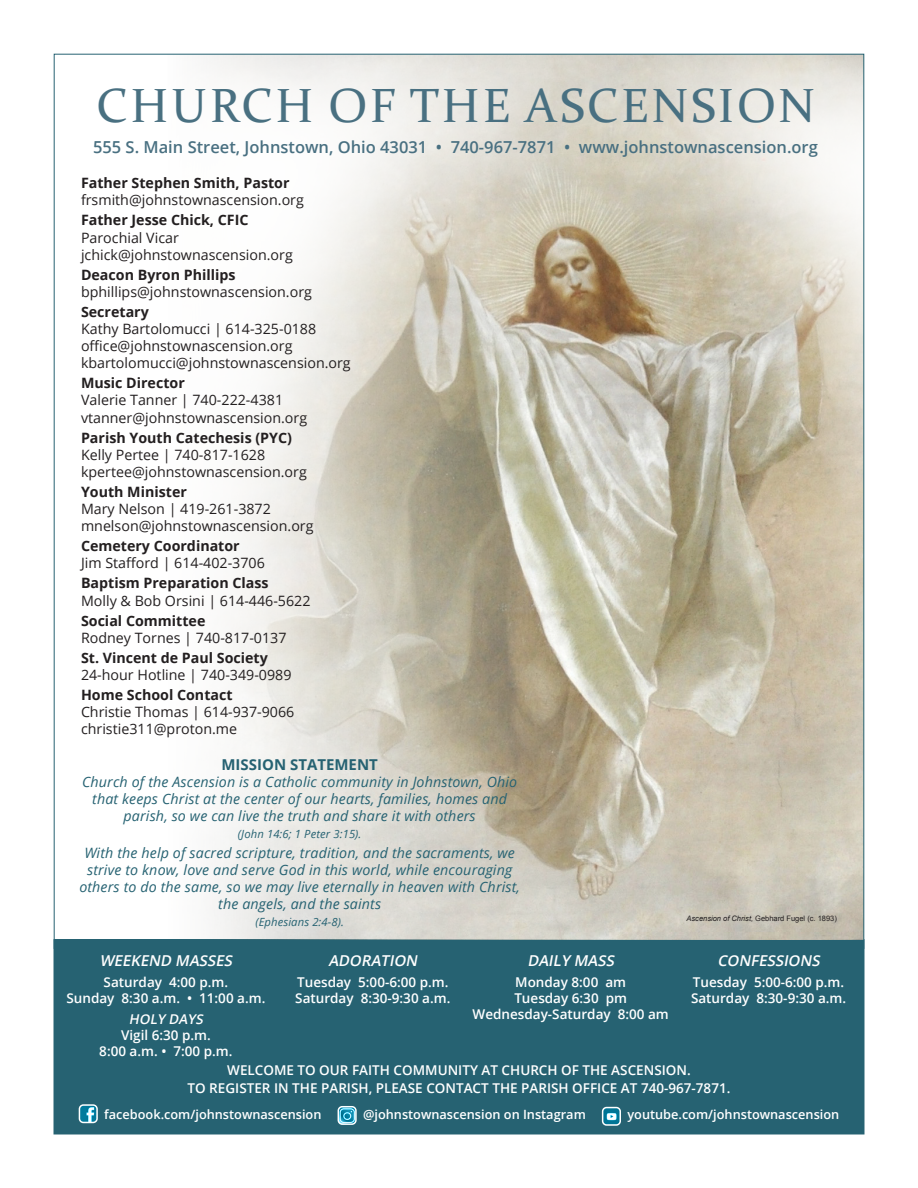
<style>
.page{position:relative;width:918px;height:1188px;background:#fff}
.page>*{position:absolute;margin:0;border:0;box-sizing:border-box;transform-origin:0 0}
.t1{font:48px "Constantia";letter-spacing:.06em;color:#497081}
.t2{font:600 16.5px "Open Sans";color:#497081}
.t3{font:italic 600 15px "Open Sans";color:#fff}
.t4{font:700 15px "Open Sans";color:#266272}
.t5{font:14.25px/17.1px "Open Sans";color:#231f20}
.t6{font:italic 14.25px/17.1px "Open Sans";letter-spacing:.01em;color:#266272;text-align:center}
.t7{font:600 13.5px/16.2px "Open Sans";color:#fff;text-align:center}
.t8{font:600 12.75px "Open Sans";color:#fff}
.t9{font:italic 11.25px "Open Sans";letter-spacing:.01em;color:#266272}
.t10{font:7.5px "Arial";color:#231f20}
.s1{font-weight:700}
.s2{font-style:italic}
</style>
<div class="page">
<div style="left:54px;top:940px;width:810px;height:194px;background:#266272"></div>
<div style="left:54px;top:939px;width:810px;height:195px;border:1px solid #266272"></div>
<img style="left:203px;top:56px;width:659px;height:883px">
<img style="left:79px;top:1107px;width:16px;height:15px">
<div style="left:79px;top:1104px;width:19px;height:19px;border:2px solid #fff;border-radius:4px"></div>
<img style="left:338px;top:1107px;width:16px;height:17px">
<div style="left:338px;top:1106px;width:19px;height:19px;border:2px solid #fff;border-radius:4px"></div>
<img style="left:605px;top:1110px;width:13px;height:13px">
<div style="left:602px;top:1107px;width:19px;height:19px;border:2px solid #fff;border-radius:4px"></div>
<p class="t1" style="left:96px;top:73px;width:720px">CHURCH OF THE ASCENSION</p>
<p class="t2" style="left:93px;top:136px;width:726px">555 S. Main Street, Johnstown, Ohio 43031 • 740-967-7871 • www.johnstownascension.org</p>
<p class="t5" style="left:81px;top:174px;width:224px"><span class="s1">Father Stephen Smith, Pastor </span>frsmith@johnstownascension.org</p>
<p class="t5" style="left:81px;top:211px;width:213px"><span class="s1">Father Jesse Chick, CFIC<br></span>Parochial Vicar jchick@johnstownascension.org</p>
<p class="t5" style="left:81px;top:266px;width:232px"><span class="s1">Deacon Byron Phillips </span>bphillips@johnstownascension.org</p>
<p class="t5" style="left:81px;top:303px;width:271px"><span class="s1">Secretary<br></span>Kathy Bartolomucci | 614-325-0188 office@johnstownascension.org kbartolomucci@johnstownascension.org</p>
<p class="t5" style="left:81px;top:374px;width:228px"><span class="s1">Music Director<br></span>Valerie Tanner | 740-222-4381 vtanner@johnstownascension.org</p>
<p class="t5" style="left:81px;top:429px;width:227px"><span class="s1">Parish Youth Catechesis (PYC)<br></span>Kelly Pertee | 740-817-1628 kpertee@johnstownascension.org</p>
<p class="t5" style="left:81px;top:483px;width:234px"><span class="s1">Youth Minister<br></span>Mary Nelson | 419-261-3872 mnelson@johnstownascension.org</p>
<p class="t5" style="left:81px;top:537px;width:185px"><span class="s1">Cemetery Coordinator<br></span>Jim Stafford | 614-402-3706</p>
<p class="t5" style="left:81px;top:574px;width:231px"><span class="s1">Baptism Preparation Class<br></span>Molly &amp; Bob Orsini | 614-446-5622</p>
<p class="t5" style="left:81px;top:612px;width:207px"><span class="s1">Social Committee<br></span>Rodney Tornes | 740-817-0137</p>
<p class="t5" style="left:81px;top:649px;width:212px"><span class="s1">St. Vincent de Paul Society<br></span>24-hour Hotline | 740-349-0989</p>
<p class="t5" style="left:81px;top:686px;width:215px"><span class="s1">Home School Contact<br></span>Christie Thomas | 614-937-9066 christie311@proton.me</p>
<p class="t4" style="left:221px;top:754px;width:158px">MISSION STATEMENT</p>
<p class="t6" style="left:82px;top:773px;width:437px">Church of the Ascension is a Catholic community in Johnstown, Ohio that keeps Christ at the center of our hearts, families, homes and parish, so we can live the truth and share it with others</p>
<p class="t9" style="left:238px;top:826px;width:125px">(John 14:6; 1 Peter 3:15).</p>
<p class="t6" style="left:79px;top:844px;width:442px">With the help of sacred scripture, tradition, and the sacraments, we strive to know, love and serve God in this world, while encouraging others to do the same, so we may live eternally in heaven with Christ, the angels, and the saints</p>
<p class="t9" style="left:255px;top:914px;width:90px">(Ephesians 2:4-8).</p>
<p class="t3" style="left:100px;top:950px;width:137px">WEEKEND MASSES</p>
<p class="t7" style="left:66px;top:973px;width:200px">Saturday 4:00 p.m.<br>Sunday 8:30 a.m. • 11:00 a.m.</p>
<p class="t7" style="left:99px;top:1010px;width:135px"><span class="s2">HOLY DAYS<br></span>Vigil 6:30 p.m.<br>8:00 a.m. • 7:00 p.m.</p>
<p class="t3" style="left:328px;top:950px;width:94px">ADORATION</p>
<p class="t7" style="left:295px;top:973px;width:157px;text-align:left">Tuesday 5:00-6:00 p.m.<br>Saturday 8:30-9:30 a.m.</p>
<p class="t3" style="left:527px;top:950px;width:92px">DAILY MASS</p>
<p class="t7" style="left:473px;top:973px;width:198px">Monday 8:00 am<br>Tuesday 6:30 pm<br>Wednesday-Saturday 8:00 am</p>
<p class="t10" style="left:687px;top:913px;width:152px"><span class="s2">Ascension of Christ,</span> Gebhard Fugel (c. 1893)</p>
<p class="t3" style="left:717px;top:950px;width:107px">CONFESSIONS</p>
<p class="t7" style="left:691px;top:973px;width:157px;text-align:left">Tuesday 5:00-6:00 p.m.<br>Saturday 8:30-9:30 a.m.</p>
<p class="t7" style="left:188px;top:1061px;width:544px;line-height:17.7px">WELCOME TO OUR FAITH COMMUNITY AT CHURCH OF THE ASCENSION.<br>TO REGISTER IN THE PARISH, PLEASE CONTACT THE PARISH OFFICE AT 740-967-7871.</p>
<p class="t8" style="left:104px;top:1106px;width:219px">facebook.com/johnstownascension</p>
<p class="t8" style="left:363px;top:1106px;width:224px">@johnstownascension on Instagram</p>
<p class="t8" style="left:627px;top:1106px;width:213px">youtube.com/johnstownascension</p>
</div>
